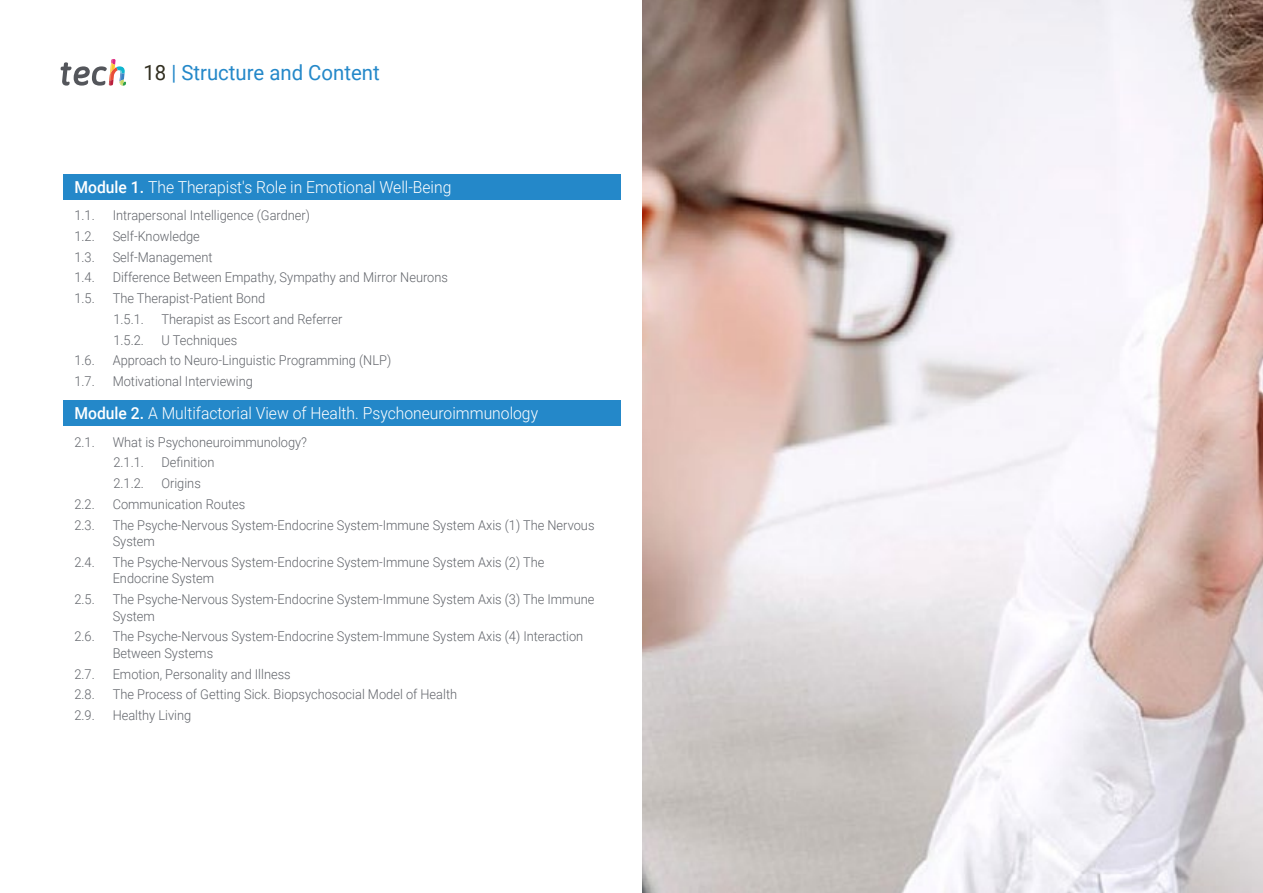
<style>
.page{position:relative;width:1263px;height:893px;background:#fff}
.page>*{position:absolute;margin:0;border:0;box-sizing:border-box;transform-origin:0 0}
.t1{font:21px "Roboto";color:#2488c9}
.t2{font:300 16.5px "Roboto";color:#fff;scale:.95 1}
.t3{font:300 13.5px/16.5px "Roboto";color:#61646a;scale:.95 1}
.s1{color:#312e20}
.s2{font-weight:500}
</style>
<div class="page">
<svg style="left:61px;top:59px;width:65px;height:27px"></svg>
<div style="left:63px;top:174px;width:558px;height:25px;background:#2488c9"></div>
<div style="left:63px;top:401px;width:558px;height:25px;background:#2488c9"></div>
<img style="left:642px;top:0;width:621px;height:893px">
<h1 class="t1" style="left:144px;top:57px;width:238px"><span class="s1">18</span> | Structure and Content</h1>
<p class="t2" style="left:74px;top:176px;width:398px"><span class="s2">Module 1.</span> The Therapist's Role in Emotional Well-Being</p>
<p class="t3" style="left:74px;top:207px;width:23px">1.1.</p>
<p class="t3" style="left:113px;top:207px;width:209px">Intrapersonal Intelligence (Gardner)</p>
<p class="t3" style="left:74px;top:227px;width:23px">1.2.</p>
<p class="t3" style="left:113px;top:227px;width:93px">Self-Knowledge</p>
<p class="t3" style="left:74px;top:248px;width:23px">1.3.</p>
<p class="t3" style="left:113px;top:248px;width:107px">Self-Management</p>
<p class="t3" style="left:74px;top:269px;width:23px">1.4.</p>
<p class="t3" style="left:113px;top:269px;width:354px">Difference Between Empathy, Sympathy and Mirror Neurons</p>
<p class="t3" style="left:74px;top:290px;width:23px">1.5.</p>
<p class="t3" style="left:113px;top:288px;width:162px;line-height:20.7px">The Therapist-Patient Bond<br>1.5.1.</p>
<p class="t3" style="left:161px;top:310px;width:192px">Therapist as Escort and Referrer</p>
<p class="t3" style="left:113px;top:331px;width:34px">1.5.2.</p>
<p class="t3" style="left:161px;top:331px;width:81px">U Techniques</p>
<p class="t3" style="left:74px;top:352px;width:23px">1.6.</p>
<p class="t3" style="left:113px;top:352px;width:295px">Approach to Neuro-Linguistic Programming (NLP)</p>
<p class="t3" style="left:74px;top:373px;width:23px">1.7.</p>
<p class="t3" style="left:113px;top:373px;width:149px">Motivational Interviewing</p>
<p class="t2" style="left:74px;top:402px;width:490px"><span class="s2">Module 2.</span> A Multifactorial View of Health. Psychoneuroimmunology</p>
<p class="t3" style="left:74px;top:433px;width:23px">2.1.</p>
<p class="t3" style="left:113px;top:431px;width:206px;line-height:20.7px">What is Psychoneuroimmunology?<br>2.1.1.</p>
<p class="t3" style="left:161px;top:454px;width:57px">Definition</p>
<p class="t3" style="left:113px;top:474px;width:34px">2.1.2.</p>
<p class="t3" style="left:161px;top:474px;width:43px">Origins</p>
<p class="t3" style="left:74px;top:495px;width:23px">2.2.</p>
<p class="t3" style="left:113px;top:495px;width:141px">Communication Routes</p>
<p class="t3" style="left:74px;top:516px;width:23px">2.3.</p>
<p class="t3" style="left:113px;top:516px;width:509px">The Psyche-Nervous System-Endocrine System-Immune System Axis (1) The Nervous<br>System</p>
<p class="t3" style="left:74px;top:553px;width:23px">2.4.</p>
<p class="t3" style="left:113px;top:553px;width:456px">The Psyche-Nervous System-Endocrine System-Immune System Axis (2) The<br>Endocrine System</p>
<p class="t3" style="left:74px;top:590px;width:23px">2.5.</p>
<p class="t3" style="left:113px;top:590px;width:508px">The Psyche-Nervous System-Endocrine System-Immune System Axis (3) The Immune<br>System</p>
<p class="t3" style="left:74px;top:628px;width:23px">2.6.</p>
<p class="t3" style="left:113px;top:628px;width:497px">The Psyche-Nervous System-Endocrine System-Immune System Axis (4) Interaction<br>Between Systems</p>
<p class="t3" style="left:74px;top:665px;width:23px">2.7.</p>
<p class="t3" style="left:113px;top:665px;width:189px">Emotion, Personality and Illness</p>
<p class="t3" style="left:74px;top:686px;width:23px">2.8.</p>
<p class="t3" style="left:113px;top:686px;width:364px">The Process of Getting Sick. Biopsychosocial Model of Health</p>
<p class="t3" style="left:74px;top:706px;width:23px">2.9.</p>
<p class="t3" style="left:113px;top:706px;width:84px">Healthy Living</p>
</div>
